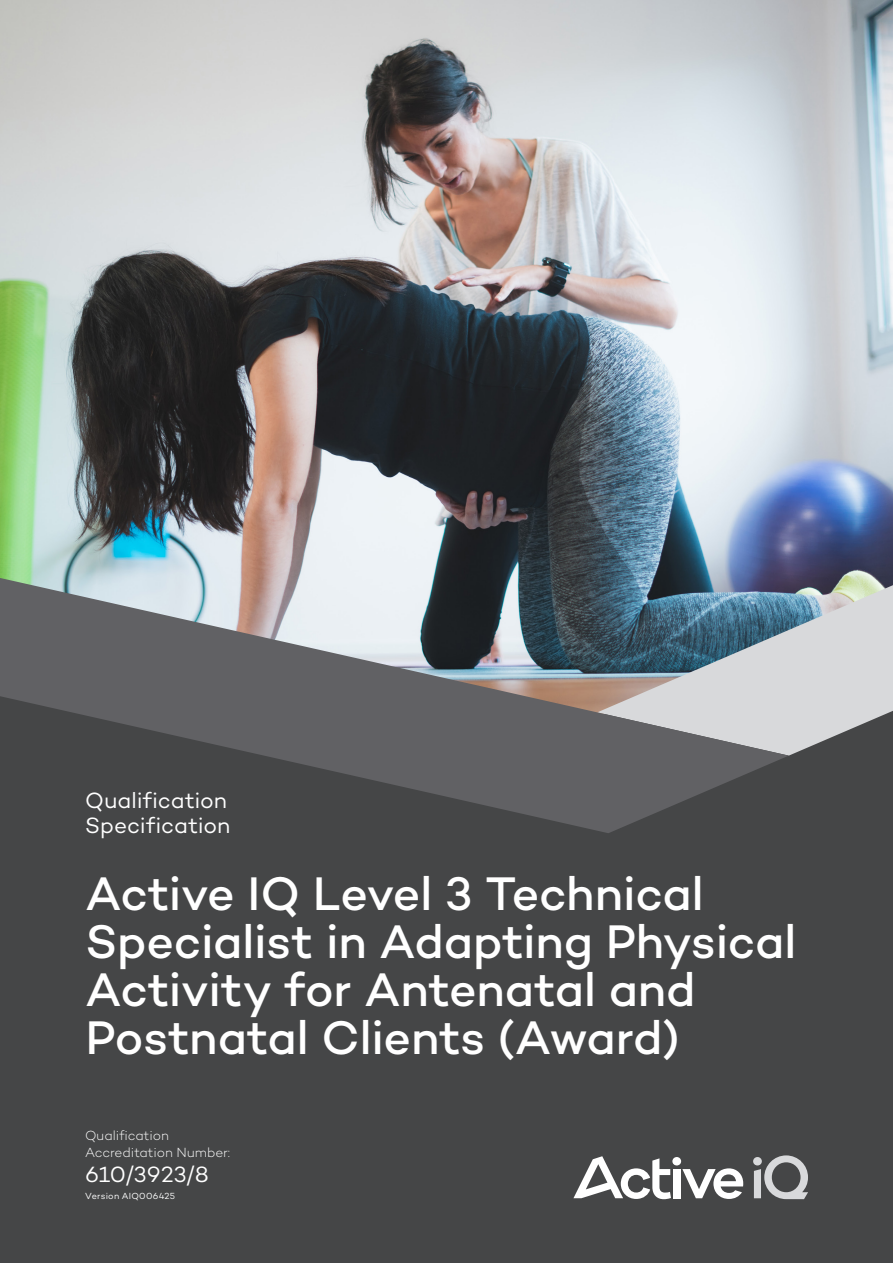
<style>
.page{position:relative;width:893px;height:1263px;background:#fff}
.page>*{position:absolute;margin:0;border:0;box-sizing:border-box;transform-origin:0 0}
.Cover__GREY{font:500 48px/48px "Campton";letter-spacing:-.005em;color:#fff}
.Cover__Qual_Type_LAP{font:22.5px/25.5px "Campton";color:#fff}
.Cover__Qual_Code{font:22.5px "Campton";letter-spacing:-.005em;color:#fff}
.Cover__Qual_Accred_Number_text{font:300 13.5px/16.5px "Campton";letter-spacing:-.005em;color:#fff}
.Cover__AIQ_No{font:9px "Campton";letter-spacing:.03em;color:#fff}
</style>
<div class="page">
<div style="left:0;top:660px;width:893px;height:603px;background:#454647"></div>
<img style="left:0;top:0;width:893px;height:585px">
<svg style="left:789px;top:585px;width:104px;height:171px;background:#bcc0c2"></svg>
<svg style="left:0;top:578px;width:789px;height:255px"></svg>
<div style="left:673px;top:1169px;width:7px;height:29px;background:#fff"></div>
<svg style="left:682px;top:1168px;width:61px;height:31px"></svg>
<div style="left:672px;top:1157px;width:9px;height:8px;background:#fff;border-radius:50%"></div>
<svg style="left:754px;top:1155px;width:54px;height:44px"></svg>
<div style="left:753px;top:1157px;width:9px;height:8px;background:#d8d9db;border-radius:50%"></div>
<svg style="left:573px;top:1156px;width:98px;height:43px"></svg>
<p class="Cover__Qual_Type_LAP" style="left:85px;top:787px;width:147px">Qualification<br>Specification</p>
<p class="Cover__GREY" style="left:85px;top:869px;width:712px">Active IQ Level 3 Technical<br>Specialist in Adapting Physical<br>Activity for Antenatal and<br>Postnatal Clients (Award)</p>
<p class="Cover__Qual_Accred_Number_text" style="left:85px;top:1127px;width:146px">Qualification<br>Accreditation Number:</p>
<p class="Cover__Qual_Code" style="left:85px;top:1161px;width:125px">610/3923/8</p>
<p class="Cover__AIQ_No" style="left:85px;top:1190px;width:91px">Version AIQ006425</p>
</div>
